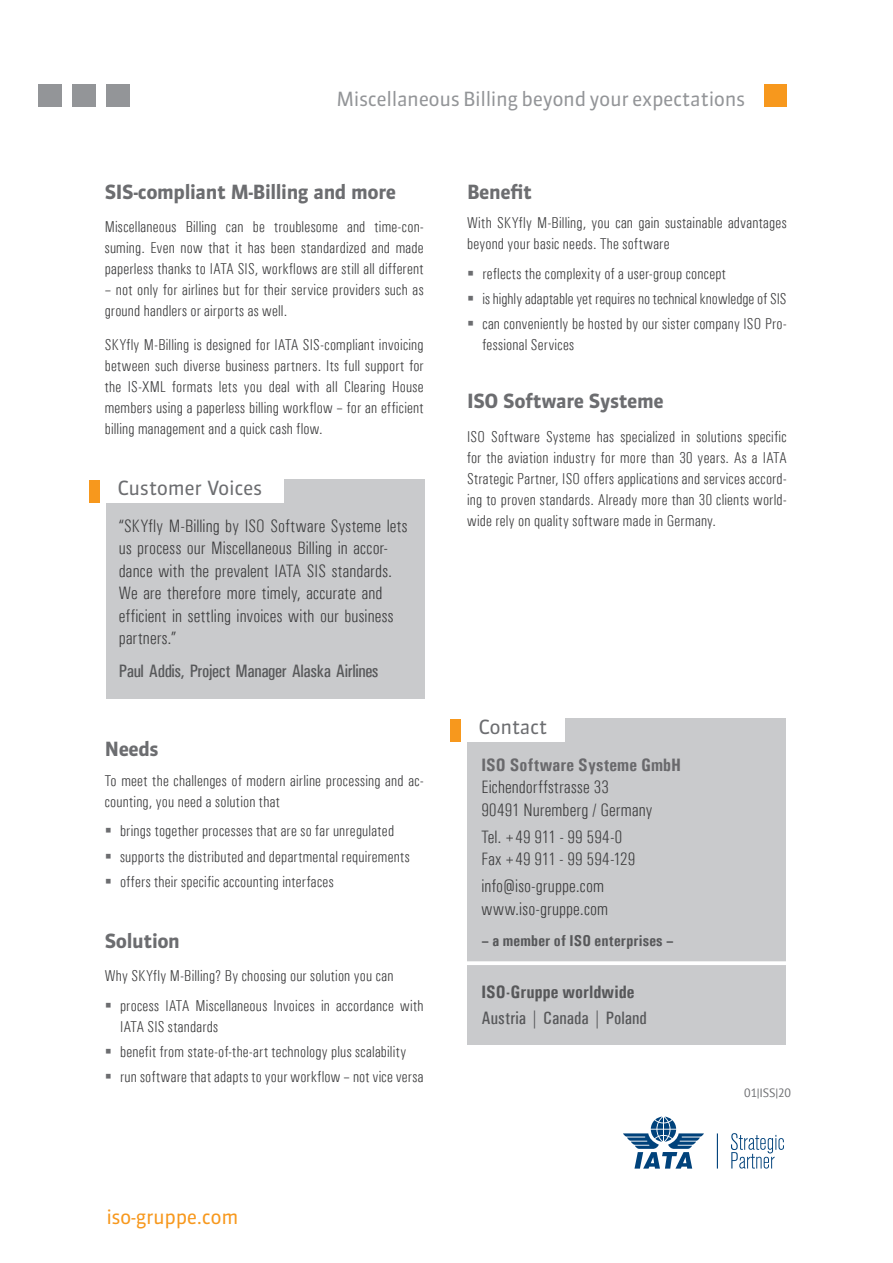
<style>
.page{position:relative;width:893px;height:1263px;background:#fff}
.page>*{position:absolute;margin:0;border:0;box-sizing:border-box;transform-origin:0 0}
.t1{font:700 19.5px "Sanuk OT";letter-spacing:-.02em;color:#6c6d70}
.t2{font:19.5px "Sanuk OT";letter-spacing:-.02em;color:#939598}
.t3{font:19.5px "Sanuk OT";letter-spacing:-.02em;color:#6c6d70}
.t4{font:19.5px "Sanuk OT";letter-spacing:-.02em;color:#f7981d}
.t5{font:300 condensed 18px/22.5px "Univers";letter-spacing:.01em;color:#3e3e3f}
.t6{font:500 18px "Univers Condensed";letter-spacing:-.02em;color:#57585a}
.t7{font:700 18px "Univers Condensed";letter-spacing:.01em;color:#69696c}
.t8{font:500 18px "Univers Condensed";letter-spacing:.005em;color:#57585a}
.t9{font:700 18px "Univers Condensed";letter-spacing:.005em;color:#57585a}
.t10{font:300 condensed 15.75px/21px "Univers";letter-spacing:.015em;color:#3e3e3f}
.t11{font:700 15.75px "Univers Condensed";letter-spacing:.015em;color:#57585a}
.t12{font:12px "PT Sans";letter-spacing:-.015em;color:#6c6d70}
</style>
<div class="page">
<div style="left:72px;top:84px;width:24px;height:23px;background:#939598"></div>
<div style="left:38px;top:84px;width:24px;height:23px;background:#939598"></div>
<div style="left:106px;top:84px;width:24px;height:23px;background:#939598"></div>
<div style="left:764px;top:84px;width:23px;height:23px;background:#f7981d"></div>
<svg style="left:623px;top:1116px;width:81px;height:52px"></svg>
<svg style="left:731px;top:1133px;width:53px;height:35px"></svg>
<hr style="left:717px;top:1133px;width:1px;height:35px;background:#00427b">
<div style="left:106px;top:480px;width:318px;height:219px;background:#c9cacc"></div>
<div style="left:89px;top:480px;width:11px;height:23px;background:#f7981d"></div>
<div style="left:100px;top:475px;width:184px;height:28px;background:#fff"></div>
<div style="left:467px;top:719px;width:318px;height:326px;background:#c9cacc"></div>
<div style="left:450px;top:719px;width:11px;height:22px;background:#f7981d"></div>
<div style="left:461px;top:714px;width:103px;height:27px;background:#fff"></div>
<svg style="left:467px;top:961px;width:319px;height:4px"></svg>
<p class="t2" style="left:337px;top:87px;width:410px">Miscellaneous Billing beyond your expectations</p>
<p class="t1" style="left:105px;top:180px;width:293px">SIS-compliant M-Billing and more</p>
<p class="t10" style="left:105px;top:217px;width:320px;text-align:justify">Miscellaneous Billing can be troublesome and time-con&shy;suming. Even now that it has been standardized and made paperless thanks to IATA SIS, workflows are still all different</p>
<p class="t10" style="left:105px;top:280px;width:320px">– not only for airlines but for their service providers such as ground handlers or airports as well.</p>
<p class="t10" style="left:105px;top:334px;width:320px;text-align:justify">SKYfly M-Billing is designed for IATA SIS-compliant invoicing between such diverse business partners. Its full support for the IS-XML formats lets you deal with all Clearing House members using a paperless billing workflow – for an efficient billing management and a quick cash flow.</p>
<p class="t3" style="left:117px;top:475px;width:146px">Customer Voices</p>
<p class="t5" style="left:119px;top:515px;width:290px">“SKYfly M-Billing by ISO Software Systeme lets us process our Miscellaneous Billing in accor&shy;dance with the prevalent IATA SIS standards.<br>We are therefore more timely, accurate and efficient in settling invoices with our business partners.”</p>
<p class="t6" style="left:119px;top:660px;width:261px">Paul Addis, Project Manager Alaska Airlines</p>
<p class="t1" style="left:105px;top:737px;width:55px">Needs</p>
<p class="t10" style="left:105px;top:770px;width:320px">To meet the challenges of modern airline processing and ac&shy;counting, you need a solution that</p>
<p class="t10" style="left:120px;top:818px;width:291px;line-height:25.2px">brings together processes that are so far unregulated supports the distributed and departmental requirements offers their specific accounting interfaces</p>
<p class="t1" style="left:105px;top:928px;width:77px">Solution</p>
<p class="t10" style="left:120px;top:961px;width:305px;line-height:29.5px;text-indent:-15px">Why SKYfly M-Billing? By choosing our solution you can process IATA Miscellaneous Invoices in accordance with</p>
<p class="t10" style="left:120px;top:1014px;width:305px;line-height:25.2px">IATA SIS standards<br>benefit from state-of-the-art technology plus scalability run software that adapts to your workflow – not vice versa</p>
<p class="t1" style="left:467px;top:180px;width:67px">Benefit</p>
<p class="t10" style="left:467px;top:212px;width:321px">With SKYfly M-Billing, you can gain sustainable advantages beyond your basic needs. The software</p>
<p class="t10" style="left:482px;top:261px;width:306px;line-height:25.2px">reflects the complexity of a user-group concept<br>is highly adaptable yet requires no technical knowledge of SIS can conveniently be hosted by our sister company ISO Pro-</p>
<p class="t10" style="left:482px;top:334px;width:93px">fessional Services</p>
<p class="t1" style="left:467px;top:389px;width:198px">ISO Software Systeme</p>
<p class="t10" style="left:467px;top:426px;width:321px;text-align:justify">ISO Software Systeme has specialized in solutions specific for the aviation industry for more than 30 years. As a IATA Strategic Partner, ISO offers applications and services accord&shy;ing to proven standards. Already more than 30 clients world&shy;wide rely on quality software made in Germany.</p>
<p class="t3" style="left:478px;top:714px;width:70px">Contact</p>
<p class="t7" style="left:481px;top:754px;width:201px">ISO Software Systeme GmbH</p>
<p class="t5" style="left:481px;top:776px;width:173px">Eichendorffstrasse 33<br>90491 Nuremberg / Germany</p>
<p class="t5" style="left:481px;top:825px;width:155px">Tel.+49 911 - 99 594-0<br>Fax+49 911 - 99 594-129</p>
<p class="t5" style="left:481px;top:875px;width:128px">info@iso-gruppe.com www.iso-gruppe.com</p>
<p class="t11" style="left:481px;top:931px;width:194px">– a member of ISO enterprises –</p>
<p class="t9" style="left:481px;top:981px;width:154px">ISO-Gruppe worldwide</p>
<p class="t8" style="left:481px;top:1007px;width:167px">Austria | Canada | Poland</p>
<p class="t12" style="left:744px;top:1085px;width:48px">01|ISS|20</p>
<p class="t4" style="left:106px;top:1205px;width:134px">iso-gruppe.com</p>
</div>
